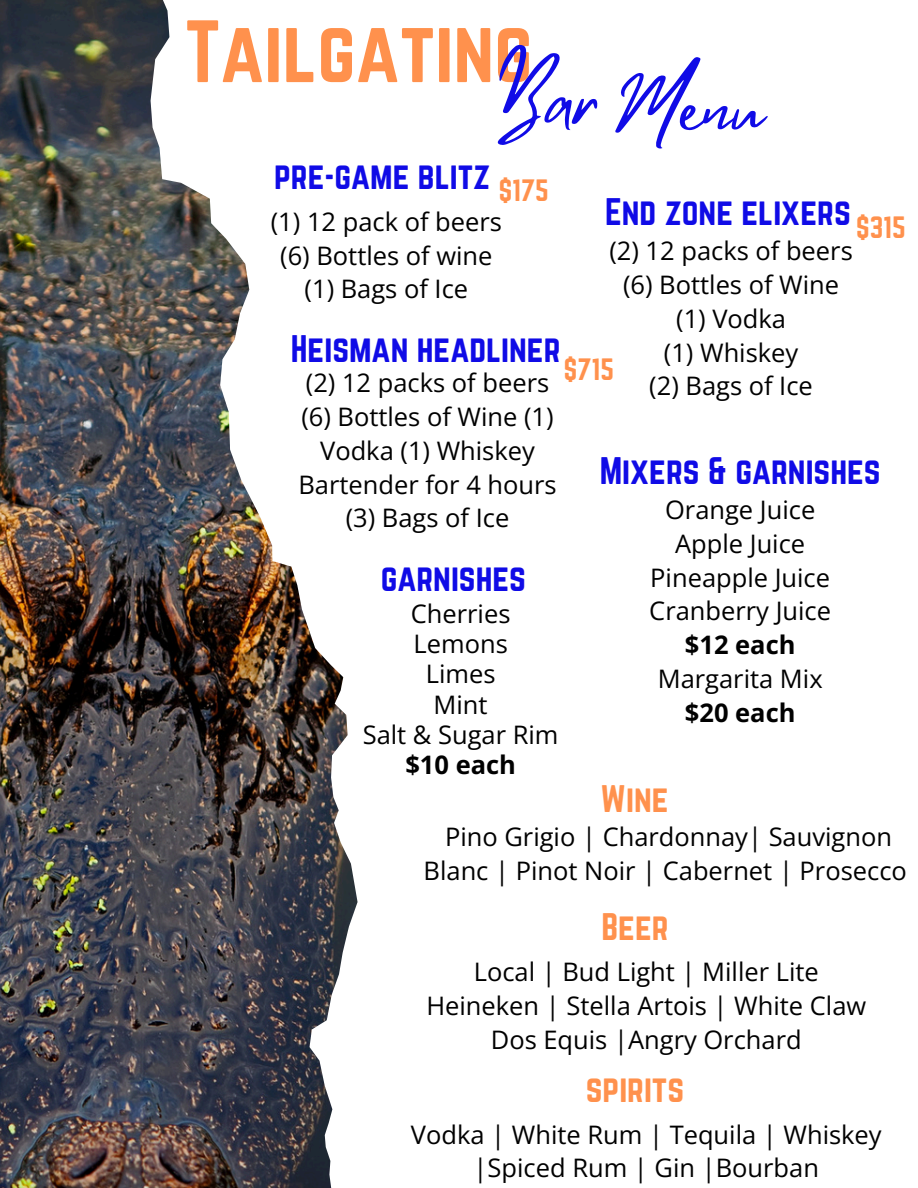
<style>
.page{position:relative;width:918px;height:1188px;background:#fff}
.page>*{position:absolute;margin:0;border:0;box-sizing:border-box;transform-origin:0 0}
.t1{font:77.25px "Norwester";color:#ff914d}
.t2{font:75.75px "Mistrully";color:#100be6}
.t3{font:33.6px "Norwester";color:#100be6}
.t4{font:33.6px "Norwester";color:#ff914d}
.t5{font:27px "Norwester";color:#ff914d}
.t6{font:25.5px/33.8px "Open Sans";color:#000;text-align:center}
.t7{font:700 25.5px "Open Sans";color:#000}
</style>
<div class="page">
<img style="left:0;top:0;width:358px;height:1188px">
<h1 class="t1" style="left:185px;top:5px;width:349px">Tailgating</h1>
<p class="t2" style="left:498px;top:40px;width:105px">Bar</p>
<h1 class="t2" style="left:618px;top:46px;width:148px">Menu</h1>
<h1 class="t3" style="left:274px;top:155px;width:218px">pre-game blitz</h1>
<h2 class="t6" style="left:271px;top:204px;width:233px">(1) 12 pack of beers</h2>
<p class="t6" style="left:280px;top:238px;width:214px">(6) Bottles of wine</p>
<h2 class="t6" style="left:305px;top:272px;width:165px">(1) Bags of Ice</h2>
<p class="t5" style="left:499px;top:174px;width:52px">$175</p>
<p class="t3" style="left:605px;top:192px;width:247px">End zone elixers</p>
<p class="t5" style="left:856px;top:211px;width:51px">$315</p>
<p class="t6" style="left:609px;top:234px;width:245px">(2) 12 packs of beers</p>
<p class="t6" style="left:623px;top:267px;width:218px">(6) Bottles of Wine</p>
<p class="t6" style="left:676px;top:301px;width:111px">(1) Vodka</p>
<p class="t6" style="left:664px;top:335px;width:136px">(1) Whiskey</p>
<p class="t6" style="left:649px;top:369px;width:165px">(2) Bags of Ice</p>
<p class="t3" style="left:291px;top:329px;width:271px">Heisman headliner</p>
<p class="t5" style="left:564px;top:353px;width:52px">$715</p>
<p class="t6" style="left:301px;top:366px;width:254px">(2) 12 packs of beers (6) Bottles of Wine (1)<br>Vodka (1) Whiskey</p>
<p class="t6" style="left:298px;top:467px;width:260px">Bartender for 4 hours</p>
<h2 class="t6" style="left:346px;top:501px;width:165px">(3) Bags of Ice</h2>
<p class="t3" style="left:600px;top:451px;width:283px">Mixers &amp; garnishes</p>
<p class="t6" style="left:665px;top:492px;width:152px">Orange Juice</p>
<p class="t6" style="left:675px;top:526px;width:132px">Apple Juice</p>
<h2 class="t6" style="left:650px;top:560px;width:181px">Pineapple Juice</h2>
<p class="t6" style="left:649px;top:594px;width:183px">Cranberry Juice</p>
<p class="t7" style="left:685px;top:627px;width:112px">$12 each</p>
<p class="t6" style="left:658px;top:661px;width:166px">Margarita Mix</p>
<p class="t7" style="left:685px;top:694px;width:112px">$20 each</p>
<p class="t3" style="left:381px;top:558px;width:147px">garnishes</p>
<p class="t6" style="left:411px;top:596px;width:101px">Cherries</p>
<h2 class="t6" style="left:413px;top:626px;width:96px">Lemons</h2>
<p class="t6" style="left:426px;top:657px;width:71px">Limes</p>
<h2 class="t6" style="left:434px;top:687px;width:56px">Mint</h2>
<p class="t6" style="left:363px;top:717px;width:197px">Salt &amp; Sugar Rim</p>
<h2 class="t7" style="left:405px;top:747px;width:112px">$10 each</h2>
<h2 class="t4" style="left:601px;top:779px;width:69px">Wine</h2>
<p class="t6" style="left:424px;top:819px;width:485px">Pino Grigio | Chardonnay| Sauvignon<br>Blanc | Pinot Noir | Cabernet | Prosecco</p>
<p class="t4" style="left:601px;top:906px;width:69px">Beer</p>
<p class="t6" style="left:426px;top:954px;width:441px">Local | Bud Light | Miller Lite<br>Heineken | Stella Artois | White Claw<br>Dos Equis |Angry Orchard</p>
<p class="t4" style="left:586px;top:1068px;width:100px">spirits</p>
<p class="t6" style="left:411px;top:1117px;width:472px">Vodka | White Rum | Tequila | Whiskey |Spiced Rum | Gin |Bourban</p>
</div>
